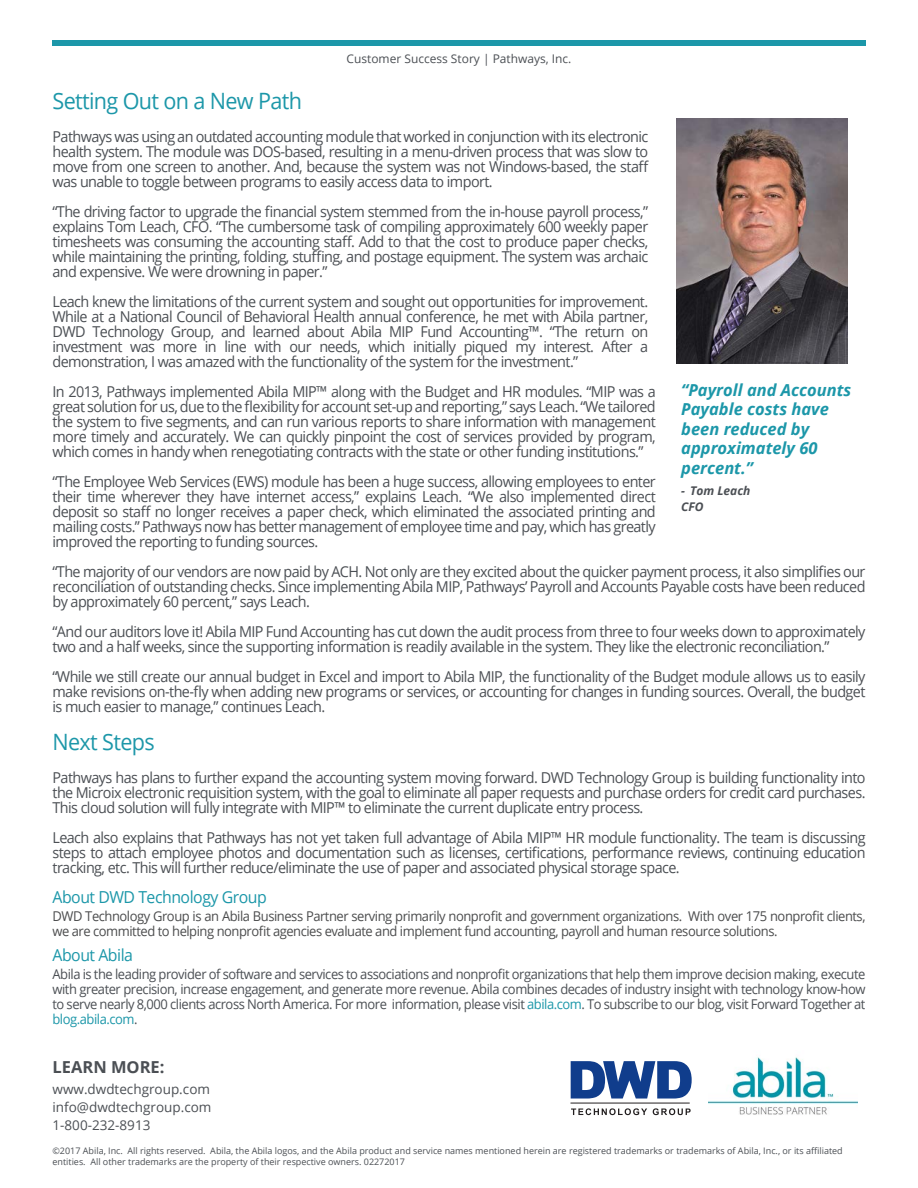
<style>
.page{position:relative;width:918px;height:1188px;background:#fff}
.page>*{position:absolute;margin:0;border:0;box-sizing:border-box;transform-origin:0 0}
.t1{font:22.5px "Open Sans";letter-spacing:-.03em;color:#1c97a9;scale:.96 1}
.t2{font:italic 700 16.5px/19.5px "Open Sans";color:#1c97a9}
.t3{font:16.5px "Open Sans";letter-spacing:-.03em;color:#1c97a9;scale:.96 1}
.t4{font:700 16.5px "Open Sans";color:#4b4f54}
.t5{font:15px/15px "Open Sans";letter-spacing:-.04em;color:#4b4f54;text-align:justify;scale:.96 1}
.t6{font:13.5px/15px "Open Sans";letter-spacing:-.035em;color:#4b4f54;text-align:justify;scale:.96 1}
.t7{font:13.5px/15px "Open Sans";letter-spacing:-.035em;color:#4b4c4d;scale:.96 1}
.t8{font:13.5px/18px "Open Sans";letter-spacing:-.035em;color:#4b4f54;text-align:justify}
.t9{font:12px "Open Sans";color:#4b4f54}
.t10{font:italic 700 12px/16.5px "Open Sans";color:#4b4f54}
.t11{font:9px/10.5px "Open Sans";color:#4b4f54}
.s1{color:#1c97a9}
</style>
<div class="page">
<div style="left:53px;top:40px;width:813px;height:6px;background:#1c97a9"></div>
<img style="left:677px;top:119px;width:171px;height:245px">
<hr style="left:571px;top:1103px;width:119px;height:1px;background:#231f20">
<svg style="left:571px;top:1061px;width:121px;height:38px"></svg>
<svg style="left:571px;top:1108px;width:76px;height:7px"></svg>
<svg style="left:653px;top:1108px;width:38px;height:7px"></svg>
<img style="left:709px;top:1057px;width:148px;height:58px">
<p class="t9" style="left:347px;top:53px;width:226px">Customer Success Story | Pathways, Inc.</p>
<h1 class="t1" style="left:52px;top:91px;width:261px">Setting Out on a New Path</h1>
<p class="t5" style="left:52px;top:128px;width:623px">Pathways was using an outdated accounting module that worked in conjunction with its electronic health system. The module was DOS-based, resulting in a menu-driven process that was slow to move from one screen to another. And, because the system was not Windows-based, the staff was unable to toggle between programs to easily access data to import.</p>
<p class="t5" style="left:52px;top:203px;width:622px">“The driving factor to upgrade the financial system stemmed from the in-house payroll process,” explains Tom Leach, CFO. “The cumbersome task of compiling approximately 600 weekly paper timesheets was consuming the accounting staff. Add to that the cost to produce paper checks, while maintaining the printing, folding, stuffing, and postage equipment. The system was archaic and expensive. We were drowning in paper.”</p>
<p class="t5" style="left:52px;top:293px;width:622px">Leach knew the limitations of the current system and sought out opportunities for improvement.<br>While at a National Council of Behavioral Health annual conference, he met with Abila partner, DWD Technology Group, and learned about Abila MIP Fund Accounting™. “The return on investment was more in line with our needs, which initially piqued my interest. After a demonstration, I was amazed with the functionality of the system for the investment.”</p>
<p class="t5" style="left:52px;top:385px;width:630px">In 2013, Pathways implemented Abila MIP™ along with the Budget and HR modules. “MIP was a great solution for us, due to the flexibility for account set-up and reporting,” says Leach. “We tailored the system to five segments, and can run various reports to share information with management more timely and accurately. We can quickly pinpoint the cost of services provided by program, which comes in handy when renegotiating contracts with the state or other funding institutions.”</p>
<p class="t5" style="left:52px;top:475px;width:630px">“The Employee Web Services (EWS) module has been a huge success, allowing employees to enter their time wherever they have internet access,” explains Leach. “We also implemented direct deposit so staff no longer receives a paper check, which eliminated the associated printing and mailing costs.” Pathways now has better management of employee time and pay, which has greatly improved the reporting to funding sources.</p>
<p class="t5" style="left:52px;top:563px;width:848px">“The majority of our vendors are now paid by ACH. Not only are they excited about the quicker payment process, it also simplifies our reconciliation of outstanding checks. Since implementing Abila MIP, Pathways’ Payroll and Accounts Payable costs have been reduced by approximately 60 percent,” says Leach.</p>
<p class="t5" style="left:52px;top:623px;width:848px">“And our auditors love it! Abila MIP Fund Accounting has cut down the audit process from three to four weeks down to approximately two and a half weeks, since the supporting information is readily available in the system. They like the electronic reconciliation.”</p>
<p class="t5" style="left:52px;top:670px;width:848px">“While we still create our annual budget in Excel and import to Abila MIP, the functionality of the Budget module allows us to easily make revisions on-the-fly when adding new programs or services, or accounting for changes in funding sources. Overall, the budget is much easier to manage,” continues Leach.</p>
<h1 class="t1" style="left:52px;top:733px;width:108px">Next Steps</h1>
<p class="t5" style="left:52px;top:771px;width:848px">Pathways has plans to further expand the accounting system moving forward. DWD Technology Group is building functionality into the Microix electronic requisition system, with the goal to eliminate all paper requests and purchase orders for credit card purchases.<br>This cloud solution will fully integrate with MIP™ to eliminate the current duplicate entry process.</p>
<p class="t5" style="left:52px;top:830px;width:848px">Leach also explains that Pathways has not yet taken full advantage of Abila MIP™ HR module functionality. The team is discussing steps to attach employee photos and documentation such as licenses, certifications, performance reviews, continuing education tracking, etc. This will further reduce/eliminate the use of paper and associated physical storage space.</p>
<p class="t3" style="left:52px;top:890px;width:225px">About DWD Technology Group</p>
<p class="t7" style="left:52px;top:908px;width:848px">DWD Technology Group is an Abila Business Partner serving primarily nonprofit and government organizations. With over 175 nonprofit clients, we are committed to helping nonprofit agencies evaluate and implement fund accounting, payroll and human resource solutions.</p>
<p class="t3" style="left:52px;top:948px;width:85px">About Abila</p>
<p class="t6" style="left:52px;top:966px;width:848px">Abila is the leading provider of software and services to associations and nonprofit organizations that help them improve decision making, execute with greater precision, increase engagement, and generate more revenue. Abila combines decades of industry insight with technology know-how to serve nearly 8,000 clients across North America. For more information, please visit <span class="s1">abila.com</span>. To subscribe to our blog, visit Forward Together at <span class="s1">blog.abila.com</span>.</p>
<p class="t4" style="left:52px;top:1058px;width:114px">LEARN MORE:</p>
<p class="t8" style="left:52px;top:1082px;width:161px">www.dwdtechgroup.com info@dwdtechgroup.com 1-800-232-8913</p>
<p class="t11" style="left:52px;top:1146px;width:792px">©2017 Abila, Inc. All rights reserved. Abila, the Abila logos, and the Abila product and service names mentioned herein are registered trademarks or trademarks of Abila, Inc., or its affiliated entities. All other trademarks are the property of their respective owners. 02272017</p>
<p class="t2" style="left:681px;top:382px;width:172px">“Payroll and Accounts<br>Payable costs have been reduced by approximately 60 percent.”</p>
<p class="t10" style="left:681px;top:483px;width:71px">- Tom Leach<br>CFO</p>
</div>
